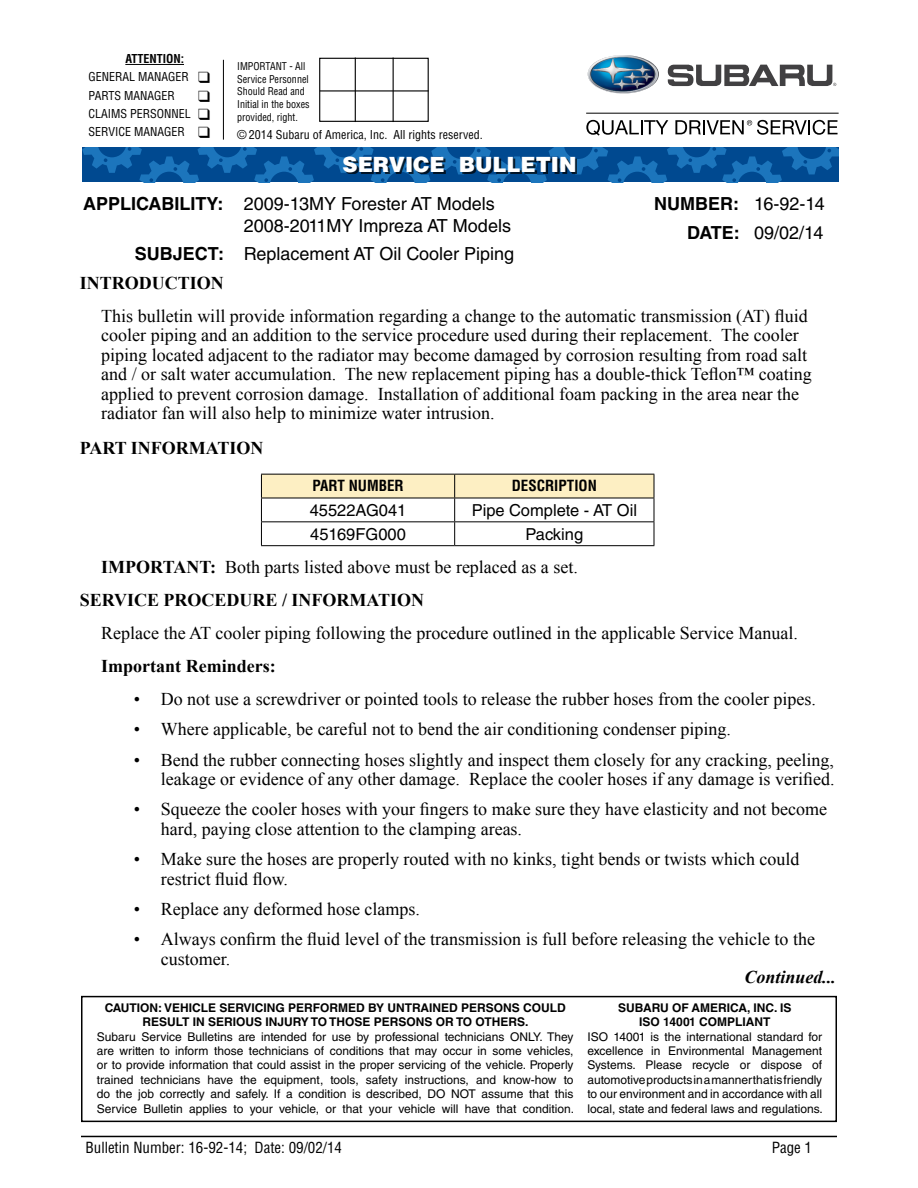
<style>
.page{position:relative;width:918px;height:1188px;background:#fff}
.page>*{position:absolute;margin:0;border:0;box-sizing:border-box;transform-origin:0 0}
.t1{font:900 21px "Helvetica LT Std";color:#fff}
.t2{font:18px/19.5px "Times New Roman";color:#000}
.t3{font:18px/21.6px "Helvetica LT Std";color:#000}
.t4{font:700 18px "Times New Roman";color:#000}
.t5{font:18px/28.3px "Helvetica LT Std";letter-spacing:-.02em;color:#000;text-align:right}
.t6{font:italic 700 18px "Times New Roman";color:#000}
.t7{font:16.5px "Helvetica LT Std";color:#000}
.t8{font:condensed 15px "Helvetica LT Std";color:#000}
.t9{font:700 condensed 15px "Helvetica LT Std";color:#000}
.t10{font:12px/14.4px "Helvetica LT Std";color:#000;text-align:justify}
.t11{font:700 12px/14.4px "Helvetica LT Std";color:#000;text-align:center}
.t12{font:condensed 12px/18.1px "Helvetica LT Std";color:#000}
.t13{font:condensed 10.5px/12.6px "Helvetica LT Std";color:#000;scale:.96 1}
.s1{font-weight:700}
</style>
<div class="page">
<hr style="left:81px;top:1136px;width:756px;height:1px;background:#000">
<svg style="left:261px;top:474px;width:394px;height:71px"></svg>
<hr style="left:261px;top:545px;width:194px;height:1px;background:#000">
<hr style="left:455px;top:545px;width:199px;height:1px;background:#000">
<svg style="left:82px;top:147px;width:757px;height:35px;background:#09579e"></svg>
<div style="left:344px;top:158px;width:233px;height:16px;background:#000;opacity:.75"></div>
<div style="left:319px;top:58px;width:110px;height:64px;border:1px solid #000"></div>
<hr style="left:355px;top:58px;width:1px;height:64px;background:#000">
<hr style="left:393px;top:58px;width:1px;height:64px;background:#000">
<hr style="left:320px;top:90px;width:109px;height:2px;background:#000">
<hr style="left:125px;top:64px;width:59px;height:1px;background:#000">
<hr style="left:223px;top:60px;width:1px;height:80px;background:#000">
<img style="left:588px;top:55px;width:71px;height:39px">
<svg style="left:668px;top:64px;width:168px;height:22px"></svg>
<hr style="left:586px;top:113px;width:253px;height:1px;background:#000">
<svg style="left:586px;top:120px;width:82px;height:16px"></svg>
<svg style="left:675px;top:120px;width:163px;height:15px"></svg>
<div style="left:81px;top:996px;width:756px;height:126px;border:2px solid #000"></div>
<p class="t12" style="left:89px;top:50px;width:123px;text-indent:37px"><span class="s1">ATTENTION:<br></span>GENERAL MANAGER ❑<br>PARTS MANAGER</p>
<p class="t12" style="left:89px;top:104px;width:123px">CLAIMS PERSONNEL ❑<br>SERVICE MANAGER ❑</p>
<p class="t13" style="left:237px;top:60px;width:77px">IMPORTANT - All<br>Service Personnel<br>Should Read and<br>Initial in the boxes provided, right.</p>
<p class="t12" style="left:237px;top:126px;width:247px">© 2014 Subaru of America, Inc. All rights reserved.</p>
<p class="t1" style="left:343px;top:151px;width:236px">SERVICE BULLETIN</p>
<p class="t3" style="left:244px;top:193px;width:269px;text-indent:-161px"><span class="s1">APPLICABILITY:</span> 2009-13MY Forester AT Models<br>2008-2011MY Impreza AT Models</p>
<p class="t3" style="left:135px;top:243px;width:381px"><span class="s1">SUBJECT:</span> Replacement AT Oil Cooler Piping</p>
<p class="t5" style="left:654px;top:190px;width:172px"><span class="s1">NUMBER:</span> 16-92-14<br><span class="s1">DATE:</span> 09/02/14</p>
<p class="t4" style="left:80px;top:270px;width:145px">INTRODUCTION</p>
<p class="t2" style="left:101px;top:306px;width:712px">This bulletin will provide information regarding a change to the automatic transmission (AT) fluid cooler piping and an addition to the service procedure used during their replacement. The cooler piping located adjacent to the radiator may become damaged by corrosion resulting from road salt and / or salt water accumulation. The new replacement piping has a double-thick Teflon™ coating applied to prevent corrosion damage. Installation of additional foam packing in the area near the radiator fan will also help to minimize water intrusion.</p>
<p class="t4" style="left:80px;top:436px;width:185px">PART INFORMATION</p>
<p class="t9" style="left:312px;top:477px;width:93px">PART NUMBER</p>
<p class="t9" style="left:512px;top:477px;width:87px">DESCRIPTION</p>
<p class="t7" style="left:310px;top:500px;width:98px">45522AG041</p>
<p class="t7" style="left:472px;top:500px;width:167px">Pipe Complete - AT Oil</p>
<p class="t7" style="left:310px;top:524px;width:97px">45169FG000</p>
<p class="t7" style="left:525px;top:524px;width:59px">Packing</p>
<p class="t2" style="left:80px;top:550px;width:500px;line-height:33px;text-indent:22px"><span class="s1">IMPORTANT:</span> Both parts listed above must be replaced as a set.<br><span class="s1">SERVICE PROCEDURE / INFORMATION</span></p>
<p class="t2" style="left:101px;top:623px;width:698px">Replace the AT cooler piping following the procedure outlined in the applicable Service Manual.</p>
<p class="t4" style="left:101px;top:654px;width:176px">Important Reminders:</p>
<p class="t2" style="left:134px;top:689px;width:684px">• Do not use a screwdriver or pointed tools to release the rubber hoses from the cooler pipes.</p>
<p class="t2" style="left:134px;top:719px;width:599px">• Where applicable, be careful not to bend the air conditioning condenser piping.</p>
<p class="t2" style="left:134px;top:750px;width:702px;text-align:right">• Bend the rubber connecting hoses slightly and inspect them closely for any cracking, peeling, leakage or evidence of any other damage. Replace the cooler hoses if any damage is verified.</p>
<p class="t2" style="left:161px;top:799px;width:668px;text-indent:-27px">• Squeeze the cooler hoses with your fingers to make sure they have elasticity and not become hard, paying close attention to the clamping areas.</p>
<p class="t2" style="left:161px;top:849px;width:640px;text-indent:-27px">• Make sure the hoses are properly routed with no kinks, tight bends or twists which could restrict fluid flow.</p>
<p class="t2" style="left:134px;top:899px;width:288px">• Replace any deformed hose clamps.</p>
<p class="t2" style="left:161px;top:929px;width:656px;text-indent:-27px">• Always confirm the fluid level of the transmission is full before releasing the vehicle to the customer.</p>
<p class="t11" style="left:105px;top:1000px;width:463px">CAUTION: VEHICLE SERVICING PERFORMED BY UNTRAINED PERSONS COULD<br>RESULT IN SERIOUS INJURY TO THOSE PERSONS OR TO OTHERS.</p>
<p class="t10" style="left:97px;top:1029px;width:479px">Subaru Service Bulletins are intended for use by professional technicians ONLY. They are written to inform those technicians of conditions that may occur in some vehicles, or to provide information that could assist in the proper servicing of the vehicle. Properly trained technicians have the equipment, tools, safety instructions, and know-how to do the job correctly and safely. If a condition is described, DO NOT assume that this Service Bulletin applies to your vehicle, or that your vehicle will have that condition.</p>
<p class="t6" style="left:744px;top:965px;width:93px">Continued...</p>
<p class="t11" style="left:618px;top:1000px;width:175px">SUBARU OF AMERICA, INC. IS<br>ISO 14001 COMPLIANT</p>
<p class="t10" style="left:588px;top:1029px;width:237px">ISO 14001 is the international standard for excellence in Environmental Management Systems. Please recycle or dispose of automotive products in a manner that is friendly to our environment and in accordance with all local, state and federal laws and regulations.</p>
<p class="t8" style="left:86px;top:1138px;width:258px">Bulletin Number: 16-92-14; Date: 09/02/14</p>
<p class="t8" style="left:772px;top:1138px;width:42px">Page 1</p>
</div>
